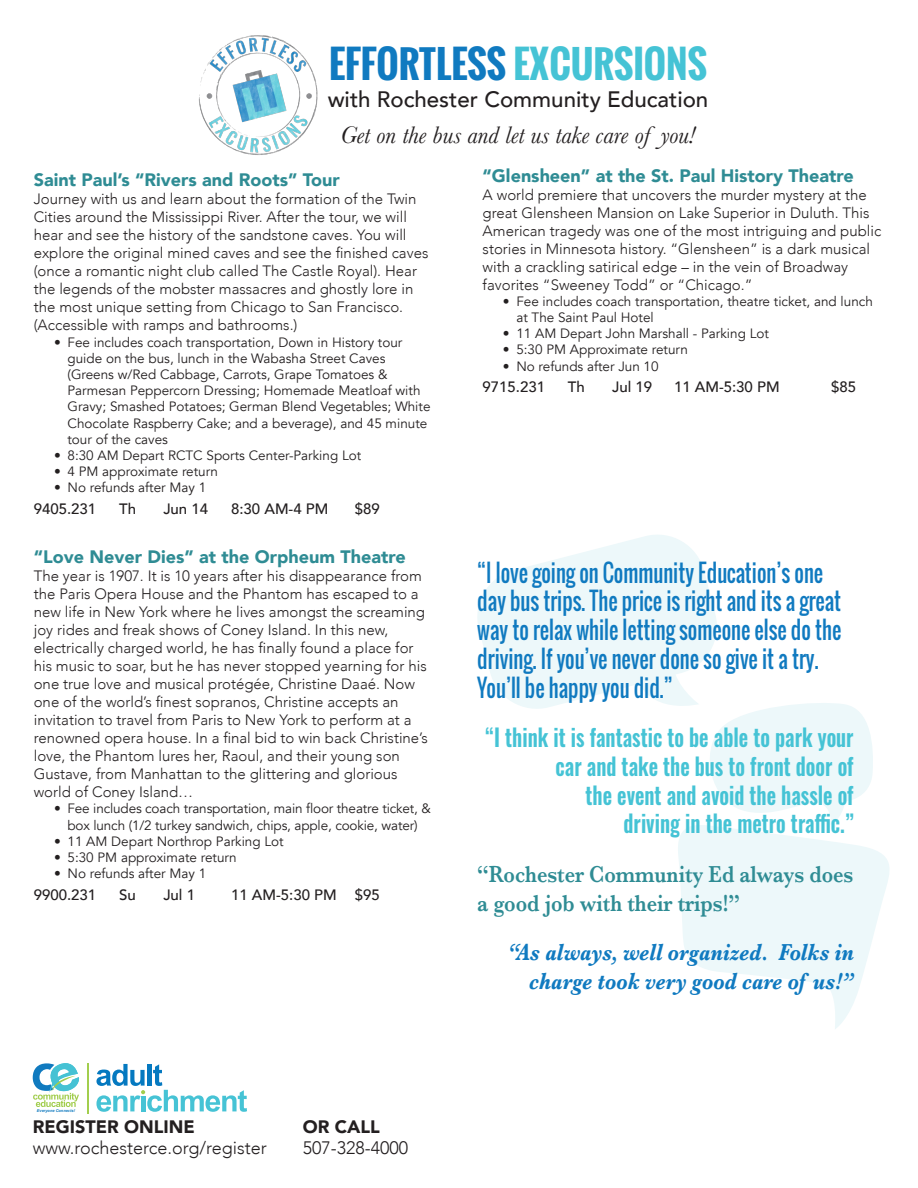
<style>
.page{position:relative;width:918px;height:1188px;background:#fff}
.page>*{position:absolute;margin:0;border:0;box-sizing:border-box;transform-origin:0 0}
.t1{font:700 37.5px "Oswald";color:#107ac0}
.t2{font:italic 24.9px "Baskerville";color:#231f20}
.t3{font:24px/28.8px "Oswald";color:#107ac0;scale:.85 1}
.t4{font:600 24px/28.8px "Oswald";color:#45c3d5;text-align:right;scale:.85 1}
.t5{font:italic 700 24px/28.8px "Baskerville";color:#107ac0;text-align:right;scale:.85 1}
.t6{font:600 24px/28.8px "Baskerville";color:#2f8c94;scale:.85 1}
.t7{font:500 22.35px "Avenir";color:#231f20}
.Class_Header{font:900 18px "Avenir";color:#2f8c94}
.t8{font:300 18px "Avenir";color:#231f20}
.t9{font:900 18px "Avenir";color:#231f20}
.Class_Description{font:300 15px/18px "Avenir";color:#231f20}
.Class_Details{font:500 15px "Avenir";color:#231f20}
.t10{font:13.5px/16.2px "Avenir";color:#231f20}
.t11{font:italic 700 3.9px "Arial";color:#107abf}
.s1{color:#45c3d5}
</style>
<div class="page">
<img style="left:198px;top:35px;width:120px;height:120px">
<svg style="left:710px;top:703px;width:163px;height:119px"></svg>
<svg style="left:678px;top:822px;width:211px;height:207px;fill:#edf8fa"></svg>
<svg style="left:477px;top:535px;width:245px;height:180px;fill:#edf8fa"></svg>
<hr style="left:87px;top:1063px;width:2px;height:50px;background:#a2ce4d">
<svg style="left:96px;top:1064px;width:151px;height:48px"></svg>
<svg style="left:33px;top:1063px;width:46px;height:44px"></svg>
<p class="t1" style="left:329px;top:36px;width:379px">EFFORTLESS <span class="s1">EXCURSIONS</span></p>
<p class="t7" style="left:328px;top:80px;width:382px">with Rochester Community Education</p>
<p class="t2" style="left:341px;top:118px;width:356px">Get on the bus and let us take care of you!</p>
<p class="Class_Header" style="left:34px;top:165px;width:307px">Saint Paul’s “Rivers and Roots” Tour</p>
<p class="Class_Description" style="left:34px;top:190px;width:396px">Journey with us and learn about the formation of the Twin Cities around the Mississippi River. After the tour, we will hear and see the history of the sandstone caves. You will explore the original mined caves and see the finished caves (once a romantic night club called The Castle Royal). Hear the legends of the mobster massacres and ghostly lore in the most unique setting from Chicago to San Francisco. (Accessible with ramps and bathrooms.)</p>
<p class="t10" style="left:68px;top:334px;width:365px;text-indent:-14px">• Fee includes coach transportation, Down in History tour guide on the bus, lunch in the Wabasha Street Caves (Greens w/Red Cabbage, Carrots, Grape Tomatoes &amp; Parmesan Peppercorn Dressing; Homemade Meatloaf with Gravy; Smashed Potatoes; German Blend Vegetables; White Chocolate Raspberry Cake; and a beverage), and 45 minute tour of the caves</p>
<p class="t10" style="left:54px;top:448px;width:309px">• 8:30 AM Depart RCTC Sports Center-Parking Lot</p>
<p class="t10" style="left:54px;top:464px;width:165px">• 4 PM approximate return</p>
<p class="t10" style="left:54px;top:480px;width:154px">• No refunds after May 1</p>
<p class="Class_Details" style="left:34px;top:496px;width:64px">9405.231</p>
<p class="Class_Details" style="left:119px;top:496px;width:18px">Th</p>
<p class="Class_Details" style="left:163px;top:496px;width:46px">Jun 14</p>
<p class="Class_Details" style="left:231px;top:496px;width:99px">8:30 AM-4 PM</p>
<p class="Class_Details" style="left:355px;top:496px;width:27px">$89</p>
<p class="Class_Header" style="left:34px;top:542px;width:373px">“Love Never Dies” at the Orpheum Theatre</p>
<p class="Class_Description" style="left:34px;top:567px;width:396px">The year is 1907. It is 10 years after his disappearance from the Paris Opera House and the Phantom has escaped to a new life in New York where he lives amongst the screaming joy rides and freak shows of Coney Island. In this new, electrically charged world, he has finally found a place for his music to soar, but he has never stopped yearning for his one true love and musical protégée, Christine Daaé. Now one of the world’s finest sopranos, Christine accepts an invitation to travel from Paris to New York to perform at a renowned opera house. In a final bid to win back Christine’s love, the Phantom lures her, Raoul, and their young son Gustave, from Manhattan to the glittering and glorious world of Coney Island…</p>
<p class="t10" style="left:54px;top:801px;width:378px;text-align:center">• Fee includes coach transportation, main floor theatre ticket, &amp; box lunch (1/2 turkey sandwich, chips, apple, cookie, water)</p>
<p class="t10" style="left:54px;top:833px;width:231px">• 11 AM Depart Northrop Parking Lot</p>
<p class="t10" style="left:54px;top:850px;width:184px">• 5:30 PM approximate return</p>
<p class="t10" style="left:54px;top:866px;width:154px">• No refunds after May 1</p>
<p class="Class_Details" style="left:34px;top:882px;width:64px">9900.231</p>
<p class="Class_Details" style="left:119px;top:882px;width:18px">Su</p>
<p class="Class_Details" style="left:163px;top:882px;width:33px">Jul 1</p>
<p class="Class_Details" style="left:231px;top:882px;width:107px">11 AM-5:30 PM</p>
<p class="Class_Details" style="left:355px;top:882px;width:27px">$95</p>
<p class="t11" style="left:37px;top:1108px;width:40px">Everyone Connects!</p>
<p class="t9" style="left:33px;top:1111px;width:163px">REGISTER ONLINE</p>
<p class="t9" style="left:303px;top:1111px;width:78px">OR CALL</p>
<p class="t8" style="left:33px;top:1137px;width:236px">www.rochesterce.org/register</p>
<p class="t8" style="left:303px;top:1137px;width:107px">507-328-4000</p>
<p class="Class_Header" style="left:483px;top:160px;width:373px">“Glensheen” at the St. Paul History Theatre</p>
<p class="Class_Description" style="left:483px;top:185px;width:400px">A world premiere that uncovers the murder mystery at the great Glensheen Mansion on Lake Superior in Duluth. This American tragedy was one of the most intriguing and public stories in Minnesota history. “Glensheen” is a dark musical with a crackling satirical edge – in the vein of Broadway favorites “Sweeney Todd” or “Chicago.”</p>
<p class="t10" style="left:516px;top:293px;width:358px;text-indent:-14px">• Fee includes coach transportation, theatre ticket, and lunch at The Saint Paul Hotel</p>
<p class="t10" style="left:503px;top:326px;width:268px">• 11 AM Depart John Marshall - Parking Lot</p>
<p class="t10" style="left:503px;top:342px;width:187px">• 5:30 PM Approximate return</p>
<p class="t10" style="left:503px;top:358px;width:157px">• No refunds after Jun 10</p>
<p class="Class_Details" style="left:483px;top:374px;width:64px">9715.231</p>
<p class="Class_Details" style="left:568px;top:374px;width:18px">Th</p>
<p class="Class_Details" style="left:612px;top:374px;width:42px">Jul 19</p>
<p class="Class_Details" style="left:674px;top:374px;width:107px">11 AM-5:30 PM</p>
<p class="Class_Details" style="left:831px;top:374px;width:27px">$85</p>
<p class="t3" style="left:477px;top:558px;width:430px">“I love going on Community Education’s one day bus trips. The price is right and its a great way to relax while letting someone else do the driving. If you’ve never done so give it a try.<br>You’ll be happy you did.”</p>
<p class="t4" style="left:486px;top:724px;width:435px">“I think it is fantastic to be able to park your car and take the bus to front door of<br>the event and avoid the hassle of<br>driving in the metro traffic.”</p>
<p class="t6" style="left:477px;top:860px;width:444px">“Rochester Community Ed always does a good job with their trips!”</p>
<p class="t5" style="left:507px;top:938px;width:410px">“As always, well organized. Folks in charge took very good care of us!”</p>
</div>
